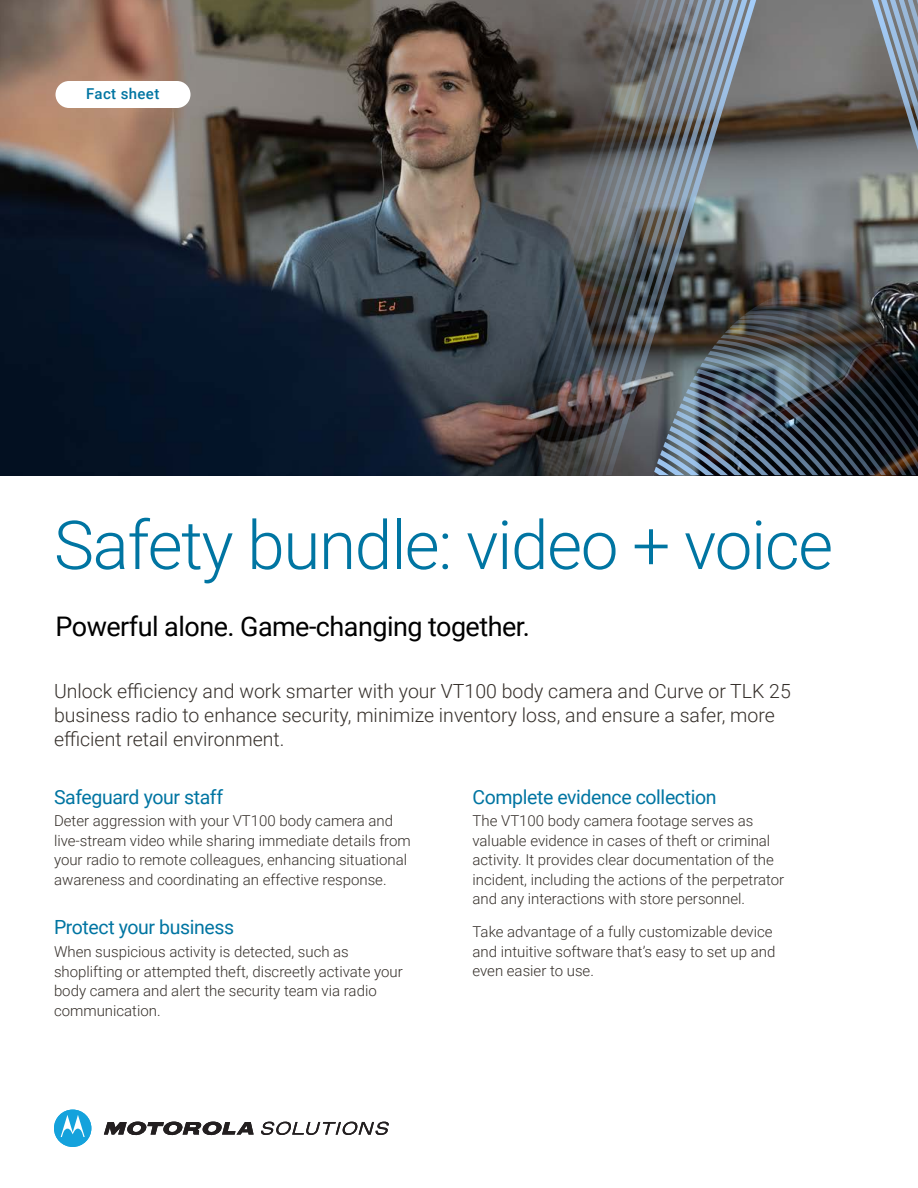
<style>
.page{position:relative;width:918px;height:1188px;background:#fff}
.page>*{position:absolute;margin:0;border:0;box-sizing:border-box;transform-origin:0 0}
.t1{font:300 67.5px "Roboto";letter-spacing:-.02em;color:#0075a2}
.t2{font:27px "Roboto";letter-spacing:-.02em;color:#000}
.t3{font:300 19.5px/24px "Roboto";color:#352f2a}
.t4{font:19.5px "Roboto";letter-spacing:-.02em;color:#0075a2}
.t5{font:300 15px/19.5px "Roboto";color:#352f2a}
.t6{font:500 15px "Roboto";letter-spacing:.025em;color:#0075a2}
</style>
<div class="page">
<img style="left:0;top:0;width:452px;height:475px">
<img style="left:452px;top:0;width:201px;height:475px">
<img style="left:653px;top:0;width:265px;height:475px">
<div style="left:56px;top:81px;width:135px;height:27px;background:#fff;border-radius:14px"></div>
<svg style="left:104px;top:1122px;width:150px;height:14px"></svg>
<svg style="left:261px;top:1122px;width:128px;height:13px"></svg>
<div style="left:54px;top:1110px;width:37px;height:37px;background:#14a2dc;border-radius:50%"></div>
<svg style="left:61px;top:1115px;width:24px;height:22px"></svg>
<p class="t6" style="left:86px;top:84px;width:75px">Fact sheet</p>
<h1 class="t1" style="left:54px;top:498px;width:781px">Safety bundle: video + voice</h1>
<h2 class="t2" style="left:56px;top:607px;width:476px">Powerful alone. Game-changing together.</h2>
<h3 class="t3" style="left:54px;top:678px;width:738px">Unlock efficiency and work smarter with your VT100 body camera and Curve or TLK 25 business radio to enhance security, minimize inventory loss, and ensure a safer, more efficient retail environment.</h3>
<h3 class="t4" style="left:54px;top:783px;width:171px">Safeguard your staff</h3>
<p class="t5" style="left:54px;top:811px;width:358px">Deter aggression with your VT100 body camera and live-stream video while sharing immediate details from your radio to remote colleagues, enhancing situational awareness and coordinating an effective response.</p>
<h3 class="t4" style="left:54px;top:914px;width:182px">Protect your business</h3>
<p class="t5" style="left:54px;top:942px;width:350px">When suspicious activity is detected, such as shoplifting or attempted theft, discreetly activate your body camera and alert the security team via radio communication.</p>
<h3 class="t4" style="left:472px;top:783px;width:246px">Complete evidence collection</h3>
<p class="t5" style="left:472px;top:811px;width:313px">The VT100 body camera footage serves as valuable evidence in cases of theft or criminal activity. It provides clear documentation of the incident, including the actions of the perpetrator and any interactions with store personnel.</p>
<p class="t5" style="left:472px;top:922px;width:304px">Take advantage of a fully customizable device and intuitive software that’s easy to set up and even easier to use.</p>
</div>
